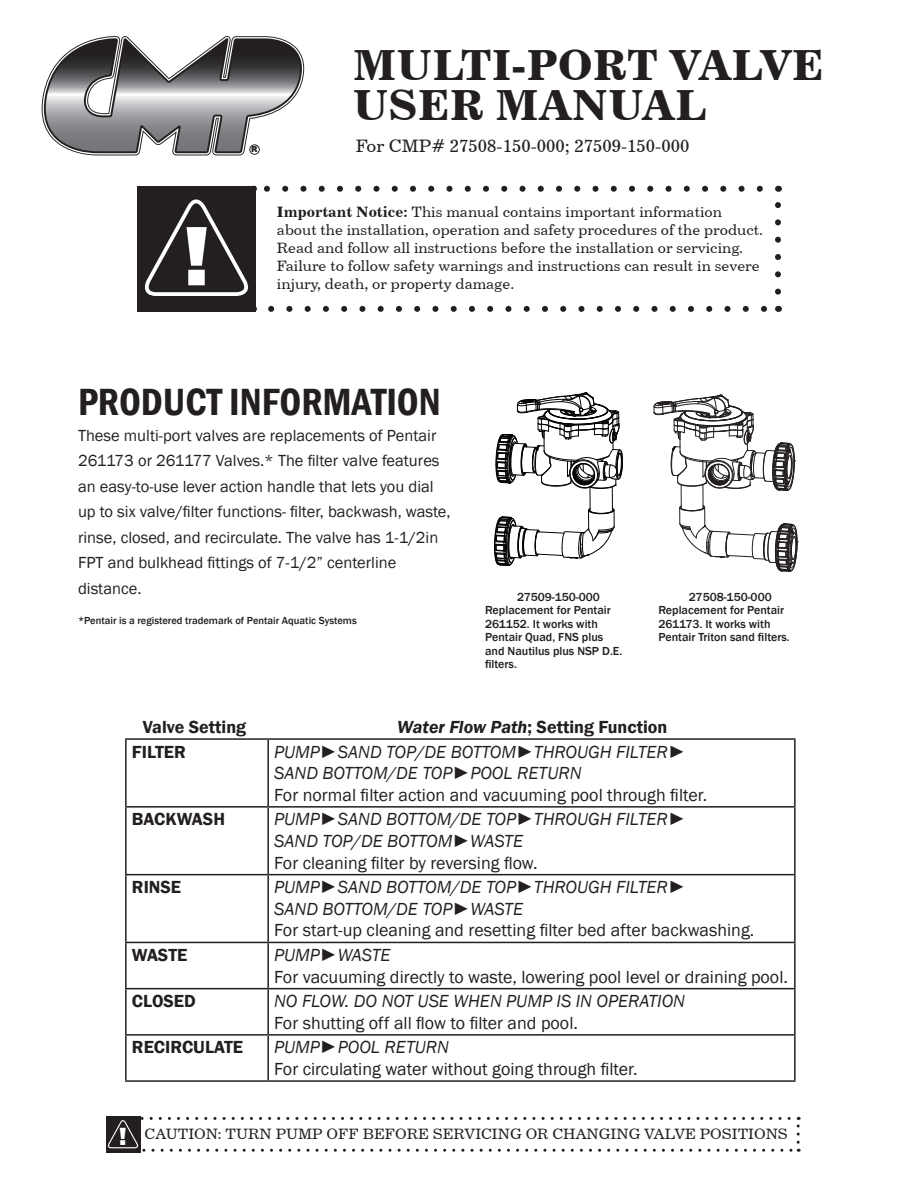
<style>
.page{position:relative;width:918px;height:1188px;background:#fff}
.page>*{position:absolute;margin:0;border:0;box-sizing:border-box;transform-origin:0 0}
.t1{font:800 87.3px "Franklin Gothic";color:#fff}
.t2{font:43.5px/40.5px "Century 731 BT Bold A";color:#231f20}
.t3{font:600 condensed 39px "Franklin Gothic";color:#231f20}
.t4{font:800 25.65px "Franklin Gothic";color:#fff}
.t5{font:18px "Franklin Gothic";color:#231f20}
.t6{font:italic 18px/21.6px "Franklin Gothic";color:#231f20}
.t7{font:600 18px "Franklin Gothic";color:#231f20}
.t8{font:18px "Century 731 BT Roman A";color:#231f20}
.t9{font:16.5px/25.5px "Franklin Gothic";color:#231f20}
.t10{font:15px/18px "Century 731 BT Roman A";color:#231f20}
.t11{font:500 12px/13.5px "Franklin Gothic";color:#231f20}
.t12{font:500 10.5px "Franklin Gothic";color:#231f20}
.t13{font:900 8.25px "Arial";color:#231f20}
.s1{font-family:"Century 731 BT Bold A"}
.s2{font-style:italic}
</style>
<div class="page">
<svg style="left:41px;top:36px;width:264px;height:119px"></svg>
<svg style="left:271px;top:306px;width:496px;height:6px"></svg>
<svg style="left:264px;top:186px;width:496px;height:6px"></svg>
<svg style="left:775px;top:186px;width:6px;height:106px"></svg>
<div style="left:137px;top:186px;width:119px;height:126px;background:#231f20"></div>
<svg style="left:145px;top:199px;width:104px;height:97px"></svg>
<div style="left:106px;top:1116px;width:34px;height:37px;background:#231f20"></div>
<svg style="left:108px;top:1117px;width:692px;height:35px"></svg>
<hr style="left:125px;top:738px;width:143px;height:2px;background:#231f20">
<hr style="left:125px;top:740px;width:2px;height:66px;background:#231f20">
<hr style="left:268px;top:738px;width:528px;height:2px;background:#231f20">
<hr style="left:267px;top:740px;width:2px;height:66px;background:#231f20">
<hr style="left:794px;top:740px;width:2px;height:66px;background:#231f20">
<hr style="left:125px;top:806px;width:143px;height:2px;background:#231f20">
<hr style="left:125px;top:808px;width:2px;height:66px;background:#231f20">
<hr style="left:268px;top:806px;width:528px;height:2px;background:#231f20">
<hr style="left:267px;top:808px;width:2px;height:66px;background:#231f20">
<hr style="left:794px;top:808px;width:2px;height:66px;background:#231f20">
<hr style="left:125px;top:874px;width:143px;height:1px;background:#231f20">
<hr style="left:125px;top:875px;width:2px;height:67px;background:#231f20">
<hr style="left:268px;top:874px;width:528px;height:1px;background:#231f20">
<hr style="left:267px;top:875px;width:2px;height:67px;background:#231f20">
<hr style="left:794px;top:875px;width:2px;height:67px;background:#231f20">
<hr style="left:125px;top:942px;width:143px;height:1px;background:#231f20">
<hr style="left:125px;top:943px;width:2px;height:45px;background:#231f20">
<hr style="left:268px;top:942px;width:528px;height:1px;background:#231f20">
<hr style="left:267px;top:943px;width:2px;height:45px;background:#231f20">
<hr style="left:794px;top:943px;width:2px;height:45px;background:#231f20">
<hr style="left:125px;top:988px;width:143px;height:1px;background:#231f20">
<hr style="left:125px;top:989px;width:2px;height:45px;background:#231f20">
<hr style="left:268px;top:988px;width:528px;height:1px;background:#231f20">
<hr style="left:267px;top:989px;width:2px;height:45px;background:#231f20">
<hr style="left:794px;top:989px;width:2px;height:45px;background:#231f20">
<hr style="left:125px;top:1034px;width:143px;height:2px;background:#231f20">
<hr style="left:125px;top:1036px;width:2px;height:44px;background:#231f20">
<hr style="left:268px;top:1034px;width:528px;height:2px;background:#231f20">
<hr style="left:267px;top:1036px;width:2px;height:44px;background:#231f20">
<hr style="left:794px;top:1036px;width:2px;height:44px;background:#231f20">
<hr style="left:125px;top:1080px;width:143px;height:2px;background:#231f20">
<hr style="left:268px;top:1080px;width:528px;height:2px;background:#231f20">
<svg style="left:653px;top:394px;width:145px;height:178px"></svg>
<svg style="left:494px;top:392px;width:129px;height:174px"></svg>
<h1 class="t1" style="left:183px;top:199px;width:29px">!</h1>
<p class="t13" style="left:251px;top:143px;width:8px">R</p>
<h2 class="t2" style="left:353px;top:43px;width:472px">MULTI-PORT VALVE<br>USER MANUAL</h2>
<p class="t8" style="left:356px;top:135px;width:335px">For CMP# 27508-150-000; 27509-150-000</p>
<p class="t10" style="left:277px;top:203px;width:488px"><span class="s1">Important Notice:</span> This manual contains important information about the installation, operation and safety procedures of the product.<br>Read and follow all instructions before the installation or servicing.<br>Failure to follow safety warnings and instructions can result in severe</p>
<p class="t10" style="left:277px;top:275px;width:239px">injury, death, or property damage.</p>
<h3 class="t3" style="left:78px;top:376px;width:364px">PRODUCT INFORMATION</h3>
<p class="t9" style="left:78px;top:423px;width:374px">These multi-port valves are replacements of Pentair 261173 or 261177 Valves.* The filter valve features an easy-to-use lever action handle that lets you dial up to six valve/filter functions- filter, backwash, waste, rinse, closed, and recirculate. The valve has 1-1/2in FPT and bulkhead fittings of 7-1/2” centerline distance.</p>
<p class="t12" style="left:78px;top:614px;width:280px">*Pentair is a registered trademark of Pentair Aquatic Systems</p>
<p class="t11" style="left:485px;top:590px;width:139px;text-indent:32px">27509-150-000<br>Replacement for Pentair<br>261152. It works with<br>Pentair Quad, FNS plus and Nautilus plus NSP D.E. filters.</p>
<p class="t11" style="left:658px;top:590px;width:133px;text-indent:31px">27508-150-000<br>Replacement for Pentair<br>261173. It works with<br>Pentair Triton sand filters.</p>
<p class="t7" style="left:143px;top:716px;width:105px">Valve Setting</p>
<p class="t7" style="left:397px;top:716px;width:272px"><span class="s2">Water Flow Path</span>; Setting Function</p>
<p class="t7" style="left:132px;top:741px;width:56px">FILTER</p>
<p class="t6" style="left:274px;top:741px;width:413px">PUMP►SAND TOP/DE BOTTOM►THROUGH FILTER►<br>SAND BOTTOM/DE TOP►POOL RETURN</p>
<p class="t5" style="left:274px;top:784px;width:435px">For normal filter action and vacuuming pool through filter.</p>
<p class="t7" style="left:132px;top:808px;width:95px">BACKWASH</p>
<p class="t6" style="left:274px;top:809px;width:413px">PUMP►SAND BOTTOM/DE TOP►THROUGH FILTER►<br>SAND TOP/DE BOTTOM►WASTE</p>
<p class="t5" style="left:274px;top:851px;width:265px">For cleaning filter by reversing flow.</p>
<p class="t7" style="left:132px;top:876px;width:51px">RINSE</p>
<p class="t6" style="left:274px;top:877px;width:413px">PUMP►SAND BOTTOM/DE TOP►THROUGH FILTER►<br>SAND BOTTOM/DE TOP►WASTE</p>
<p class="t5" style="left:274px;top:919px;width:482px">For start-up cleaning and resetting filter bed after backwashing.</p>
<p class="t7" style="left:132px;top:944px;width:57px">WASTE</p>
<p class="t6" style="left:274px;top:945px;width:118px">PUMP►WASTE</p>
<p class="t5" style="left:274px;top:965px;width:515px">For vacuuming directly to waste, lowering pool level or draining pool.</p>
<p class="t7" style="left:132px;top:990px;width:66px">CLOSED</p>
<p class="t6" style="left:274px;top:991px;width:412px">NO FLOW. DO NOT USE WHEN PUMP IS IN OPERATION</p>
<p class="t5" style="left:274px;top:1012px;width:305px">For shutting off all flow to filter and pool.</p>
<p class="t7" style="left:132px;top:1036px;width:113px">RECIRCULATE</p>
<p class="t6" style="left:274px;top:1037px;width:176px">PUMP►POOL RETURN</p>
<p class="t5" style="left:274px;top:1058px;width:365px">For circulating water without going through filter.</p>
<h3 class="t4" style="left:119px;top:1120px;width:10px">!</h3>
<p class="t10" style="left:145px;top:1125px;width:645px">CAUTION: TURN PUMP OFF BEFORE SERVICING OR CHANGING VALVE POSITIONS</p>
</div>
